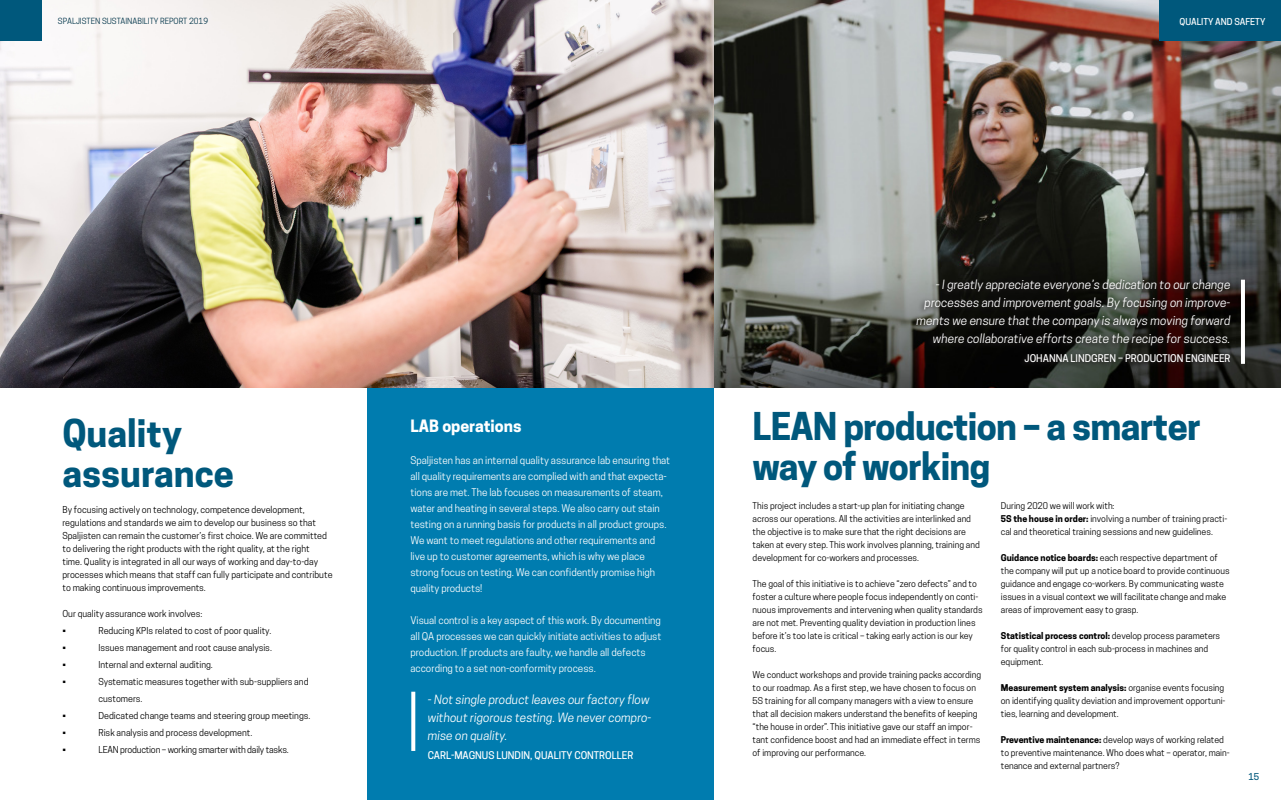
<style>
.page{position:relative;width:1281px;height:800px;background:#fff}
.page>*{position:absolute;margin:0;border:0;box-sizing:border-box;transform-origin:0 0}
.t1{font:700 36px/40px "Cooper Hewitt";letter-spacing:-.02em;color:#00587c}
.t2{font:700 36px "Cooper Hewitt";color:#00587c}
.t3{font:700 16px "Cooper Hewitt";color:#fff}
.t4{font:italic 12px/18px "Cooper Hewitt";color:#fff}
.t5{font:10px/16px "Cooper Hewitt";color:#fff}
.t6{font:500 10px "Cooper Hewitt";color:#fff}
.t7{font:9px/13px "Cooper Hewitt";color:#000}
.t8{font:9px "Cooper Hewitt";letter-spacing:-.02em;color:#000}
.t9{font:500 9px "Cooper Hewitt";color:#fff}
.t10{font:500 9px "Cooper Hewitt";color:#00587c}
.t11{font:8.8px/13px "Cooper Hewitt";color:#000}
.t12{font:8px "Cooper Hewitt";color:#003449}
.s1{font-weight:700}
</style>
<div class="page">
<img style="left:0;top:0;width:1280px;height:387px">
<svg style="left:367px;top:0;width:346px;height:800px;background:#5b92ac"></svg>
<svg style="left:411px;top:692px;width:4px;height:59px"></svg>
<div style="left:1159px;top:0;width:121px;height:40px;background:#00587c"></div>
<div style="left:0;top:0;width:41px;height:40px;background:#00587c"></div>
<svg style="left:1240px;top:280px;width:4px;height:84px"></svg>
<svg style="left:910px;top:277px;width:322px;height:91px;background:#201e1a"></svg>
<p class="t12" style="left:58px;top:17px;width:152px">SPALJISTEN SUSTAINABILITY REPORT 2019</p>
<p class="t9" style="left:1179px;top:16px;width:87px">QUALITY AND SAFETY</p>
<p class="t2" style="left:62px;top:412px;width:121px">Quality</p>
<p class="t2" style="left:62px;top:452px;width:173px">assurance</p>
<p class="t7" style="left:62px;top:503px;width:271px">By focusing actively on technology, competence development, regulations and standards we aim to develop our business so that Spaljisten can remain the customer’s first choice. We are committed to delivering the right products with the right quality, at the right<br>time. Quality is integrated in all our ways of working and day-to-day processes which means that staff can fully participate and contribute to making continuous improvements.</p>
<p class="t7" style="left:62px;top:607px;width:141px">Our quality assurance work involves:</p>
<p class="t7" style="left:62px;top:624px;width:5px">•</p>
<p class="t7" style="left:98px;top:624px;width:174px">Reducing KPIs related to cost of poor quality.</p>
<p class="t7" style="left:62px;top:641px;width:5px">•</p>
<p class="t7" style="left:98px;top:641px;width:175px">Issues management and root cause analysis.</p>
<p class="t7" style="left:62px;top:658px;width:5px">•</p>
<p class="t7" style="left:98px;top:658px;width:116px">Internal and external auditing.</p>
<p class="t7" style="left:62px;top:675px;width:5px">•</p>
<p class="t7" style="left:98px;top:673px;width:211px;line-height:17px">Systematic measures together with sub-suppliers and customers.</p>
<p class="t7" style="left:62px;top:709px;width:5px">•</p>
<p class="t7" style="left:98px;top:709px;width:213px">Dedicated change teams and steering group meetings.</p>
<p class="t7" style="left:62px;top:726px;width:5px">•</p>
<p class="t7" style="left:98px;top:726px;width:155px">Risk analysis and process development.</p>
<p class="t7" style="left:62px;top:743px;width:5px">•</p>
<p class="t8" style="left:98px;top:744px;width:192px">LEAN production – working smarter with daily tasks.</p>
<p class="t3" style="left:410px;top:416px;width:113px">LAB operations</p>
<p class="t5" style="left:410px;top:452px;width:261px">Spaljisten has an internal quality assurance lab ensuring that all quality requirements are complied with and that expecta&shy;tions are met. The lab focuses on measurements of steam, water and heating in several steps. We also carry out stain testing on a running basis for products in all product groups.<br>We want to meet regulations and other requirements and live up to customer agreements, which is why we place strong focus on testing. We can confidently promise high quality products!</p>
<p class="t5" style="left:410px;top:612px;width:252px">Visual control is a key aspect of this work. By documenting all QA processes we can quickly initiate activities to adjust production. If products are faulty, we handle all defects according to a set non-conformity process.</p>
<p class="t4" style="left:427px;top:690px;width:225px">- Not single product leaves our factory flow without rigorous testing. We never compro&shy;mise on quality.</p>
<p class="t6" style="left:427px;top:749px;width:207px">CARL-MAGNUS LUNDIN, QUALITY CONTROLLER</p>
<p class="t4" style="left:935px;top:276px;width:296px">- I greatly appreciate everyone’s dedication to our change</p>
<p class="t4" style="left:916px;top:294px;width:315px;text-align:right">processes and improvement goals. By focusing on improve&shy;ments we ensure that the company is always moving forward where collaborative efforts create the recipe for success.</p>
<p class="t6" style="left:1024px;top:352px;width:207px">JOHANNA LINDGREN – PRODUCTION ENGINEER</p>
<p class="t1" style="left:752px;top:406px;width:450px">LEAN production – a smarter way of working</p>
<p class="t11" style="left:752px;top:499px;width:229px">This project includes a start-up plan for initiating change across our operations. All the activities are interlinked and the objective is to make sure that the right decisions are taken at every step. This work involves planning, training and development for co-workers and processes.</p>
<p class="t11" style="left:752px;top:577px;width:231px">The goal of this initiative is to achieve “zero defects” and to foster a culture where people focus independently on conti&shy;nuous improvements and intervening when quality standards are not met. Preventing quality deviation in production lines before it’s too late is critical – taking early action is our key focus.</p>
<p class="t11" style="left:752px;top:668px;width:230px">We conduct workshops and provide training packs according to our roadmap. As a first step, we have chosen to focus on 5S training for all company managers with a view to ensure that all decision makers understand the benefits of keeping “the house in order”. This initiative gave our staff an impor&shy;tant confidence boost and had an immediate effect in terms of improving our performance.</p>
<p class="t11" style="left:1000px;top:499px;width:115px">During 2020 we will work with:</p>
<p class="t11" style="left:1000px;top:512px;width:228px"><span class="s1">5S the house in order:</span> involving a number of training practi&shy;cal and theoretical training sessions and new guidelines.</p>
<p class="t11" style="left:1000px;top:551px;width:230px"><span class="s1">Guidance notice boards:</span> each respective department of the company will put up a notice board to provide continuous guidance and engage co-workers. By communicating waste issues in a visual context we will facilitate change and make areas of improvement easy to grasp.</p>
<p class="t11" style="left:1000px;top:629px;width:221px"><span class="s1">Statistical process control:</span> develop process parameters for quality control in each sub-process in machines and equipment.</p>
<p class="t11" style="left:1000px;top:681px;width:226px"><span class="s1">Measurement system analysis:</span> organise events focusing on identifying quality deviation and improvement opportuni&shy;ties, learning and development.</p>
<p class="t11" style="left:1000px;top:733px;width:230px"><span class="s1">Preventive maintenance:</span> develop ways of working related to preventive maintenance. Who does what – operator, main&shy;tenance and external partners?</p>
<p class="t10" style="left:1248px;top:771px;width:12px">15</p>
</div>
